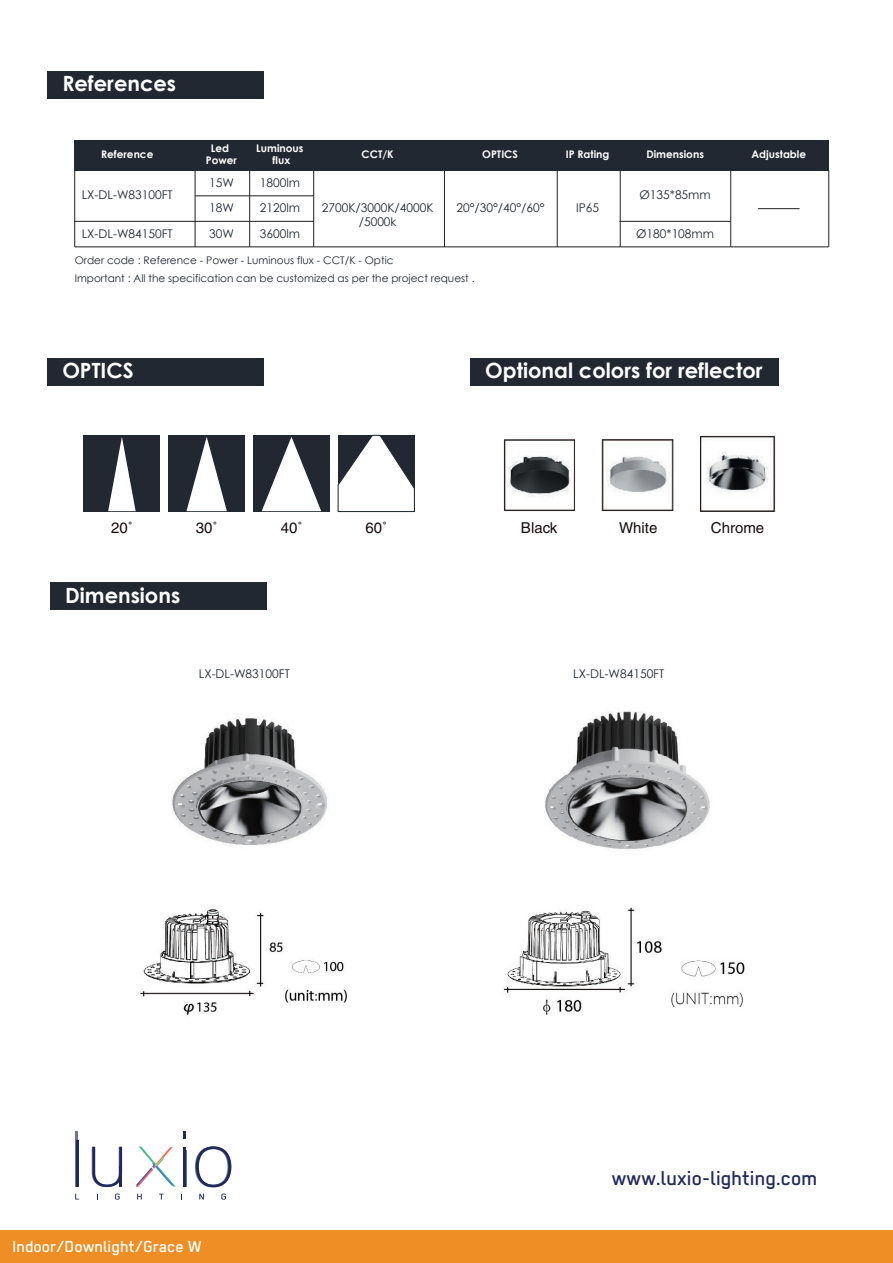
<style>
.page{position:relative;width:893px;height:1263px;background:#fff}
.page>*{position:absolute;margin:0;border:0;box-sizing:border-box;transform-origin:0 0}
.t1{font:500 22.5px "Regular";color:#20295c}
.t2{font:700 21px "Century Gothic";color:#fff}
.t3{font:500 18px "Regular";color:#fff}
.t4{font:15px "Helvetica";color:#190d0e}
.t5{font:12px/25px "Century Gothic";color:#212832}
.t6{font:10.5px/18px "Century Gothic";color:#212832}
.t7{font:700 10.5px/12.6px "Century Gothic";color:#fff;text-align:center}
</style>
<div class="page">
<div style="left:47px;top:71px;width:217px;height:28px;background:#212832"></div>
<svg style="left:136px;top:1147px;width:40px;height:40px"></svg>
<hr style="left:183px;top:1147px;width:2px;height:40px;background:#20295c">
<hr style="left:76px;top:1140px;width:3px;height:47px;background:#20295c">
<hr style="left:75px;top:1131px;width:3px;height:56px;background:#20295c">
<svg style="left:92px;top:1147px;width:30px;height:40px"></svg>
<hr style="left:120px;top:1167px;width:2px;height:20px;background:#20295c">
<hr style="left:184px;top:1150px;width:2px;height:37px;background:#20295c">
<svg style="left:183px;top:1131px;width:2px;height:8px"></svg>
<svg style="left:195px;top:1146px;width:36px;height:41px"></svg>
<svg style="left:75px;top:1194px;width:4px;height:5px"></svg>
<svg style="left:115px;top:1193px;width:5px;height:6px"></svg>
<svg style="left:137px;top:1194px;width:5px;height:5px"></svg>
<svg style="left:159px;top:1194px;width:5px;height:5px"></svg>
<svg style="left:199px;top:1194px;width:5px;height:5px"></svg>
<svg style="left:221px;top:1193px;width:5px;height:6px"></svg>
<div style="left:50px;top:582px;width:217px;height:28px;background:#212832"></div>
<div style="left:47px;top:358px;width:217px;height:27px;background:#212832"></div>
<div style="left:470px;top:358px;width:309px;height:27px;background:#212832"></div>
<hr style="left:75px;top:246px;width:754px;height:1px;background:#231f20">
<hr style="left:195px;top:195px;width:119px;height:1px;background:#231f20">
<hr style="left:74px;top:221px;width:240px;height:1px;background:#231f20">
<hr style="left:619px;top:221px;width:112px;height:1px;background:#231f20">
<hr style="left:758px;top:208px;width:42px;height:1px;background:#231f20">
<hr style="left:195px;top:170px;width:1px;height:77px;background:#231f20">
<hr style="left:249px;top:170px;width:1px;height:77px;background:#231f20">
<hr style="left:313px;top:170px;width:1px;height:77px;background:#231f20">
<hr style="left:444px;top:170px;width:1px;height:77px;background:#231f20">
<hr style="left:557px;top:170px;width:1px;height:77px;background:#231f20">
<hr style="left:620px;top:170px;width:1px;height:77px;background:#231f20">
<hr style="left:828px;top:170px;width:1px;height:77px;background:#231f20">
<hr style="left:74px;top:170px;width:1px;height:77px;background:#231f20">
<hr style="left:730px;top:170px;width:1px;height:77px;background:#231f20">
<div style="left:74px;top:140px;width:755px;height:30px;background:#212832"></div>
<div style="left:0;top:1230px;width:892px;height:33px;background:#ee8e24"></div>
<div style="left:253px;top:435px;width:77px;height:76px;background:#212832"></div>
<svg style="left:262px;top:437px;width:59px;height:74px"></svg>
<div style="left:169px;top:435px;width:76px;height:76px;background:#212832"></div>
<svg style="left:186px;top:437px;width:41px;height:74px"></svg>
<div style="left:84px;top:435px;width:76px;height:76px;background:#212832"></div>
<svg style="left:108px;top:437px;width:28px;height:74px"></svg>
<svg style="left:338px;top:435px;width:77px;height:77px"></svg>
<img style="left:503px;top:439px;width:72px;height:72px">
<img style="left:601px;top:439px;width:73px;height:72px">
<img style="left:700px;top:435px;width:76px;height:76px">
<img style="left:172px;top:717px;width:155px;height:128px">
<img style="left:140px;top:909px;width:207px;height:106px">
<img style="left:545px;top:711px;width:165px;height:139px">
<img style="left:503px;top:907px;width:242px;height:108px">
<h2 class="t2" style="left:62px;top:68px;width:115px">References</h2>
<p class="t7" style="left:101px;top:147px;width:54px">Reference</p>
<p class="t7" style="left:256px;top:141px;width:49px">Luminous flux</p>
<p class="t7" style="left:362px;top:147px;width:34px">CCT/K</p>
<p class="t7" style="left:482px;top:147px;width:37px">OPTICS</p>
<p class="t7" style="left:566px;top:147px;width:45px">IP Rating</p>
<p class="t7" style="left:646px;top:147px;width:59px">Dimensions</p>
<p class="t7" style="left:751px;top:147px;width:56px">Adjustable</p>
<p class="t7" style="left:206px;top:141px;width:33px">Led<br>Power</p>
<p class="t5" style="left:82px;top:182px;width:92px">LX-DL-W83100FT</p>
<p class="t5" style="left:209px;top:170px;width:26px">15W<br>18W</p>
<p class="t5" style="left:260px;top:170px;width:42px">1800lm<br>2120lm</p>
<p class="t5" style="left:82px;top:221px;width:92px">LX-DL-W84150FT</p>
<p class="t5" style="left:209px;top:221px;width:26px">30W</p>
<p class="t5" style="left:260px;top:221px;width:42px">3600lm</p>
<p class="t5" style="left:322px;top:200px;width:113px;line-height:14.4px;text-align:center">2700K/3000K/4000K /5000k</p>
<p class="t5" style="left:456px;top:195px;width:90px">20°/30°/40°/60°</p>
<p class="t5" style="left:576px;top:195px;width:25px">IP65</p>
<p class="t6" style="left:75px;top:251px;width:401px">Order code : Reference - Power - Luminous flux - CCT/K - Optic<br>Important : All the specification can be customized as per the project request .</p>
<p class="t5" style="left:639px;top:182px;width:73px">Ø135*85mm</p>
<p class="t5" style="left:636px;top:221px;width:79px">Ø180*108mm</p>
<h2 class="t2" style="left:62px;top:354px;width:73px">OPTICS</h2>
<h2 class="t2" style="left:485px;top:354px;width:279px">Optional colors for reflector</h2>
<p class="t4" style="left:111px;top:519px;width:23px">20˚</p>
<p class="t4" style="left:196px;top:519px;width:23px">30˚</p>
<p class="t4" style="left:281px;top:519px;width:23px">40˚</p>
<p class="t4" style="left:365px;top:519px;width:23px">60˚</p>
<p class="t4" style="left:521px;top:519px;width:38px">Black</p>
<p class="t4" style="left:619px;top:519px;width:40px">White</p>
<p class="t4" style="left:711px;top:519px;width:55px">Chrome</p>
<h2 class="t2" style="left:65px;top:579px;width:117px">Dimensions</h2>
<p class="t5" style="left:199px;top:660px;width:92px">LX-DL-W83100FT</p>
<p class="t5" style="left:573px;top:660px;width:92px">LX-DL-W84150FT</p>
<h1 class="t1" style="left:612px;top:1165px;width:207px">www.luxio-lighting.com</h1>
<h3 class="t3" style="left:12px;top:1236px;width:191px">Indoor/Downlight/Grace W</h3>
</div>
